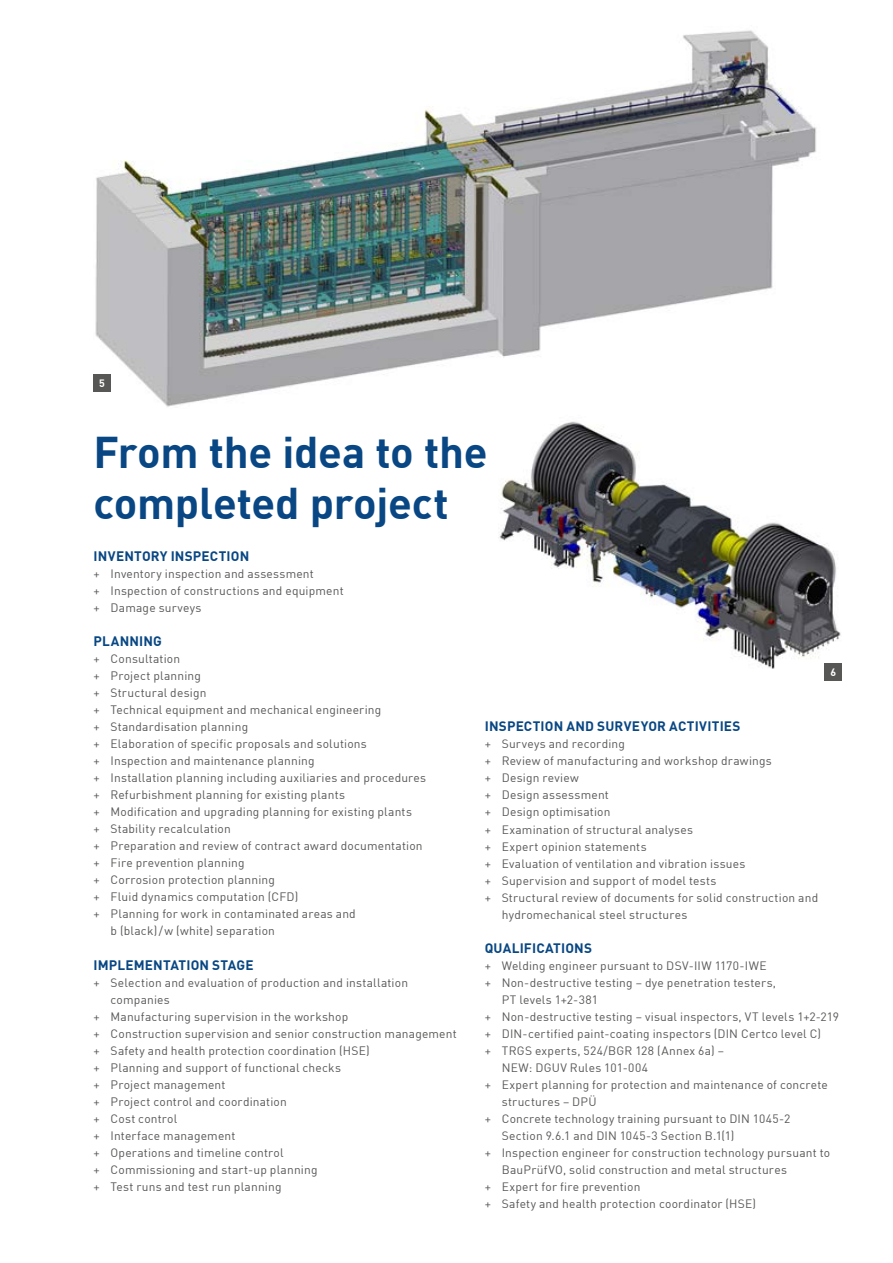
<style>
.page{position:relative;width:893px;height:1263px;background:#fff}
.page>*{position:absolute;margin:0;border:0;box-sizing:border-box;transform-origin:0 0}
.t1{font:700 43.5px/51px "DIN Offc Pro";letter-spacing:-.005em;color:#084783}
.t2{font:700 13.5px "DIN Offc Pro";letter-spacing:.015em;color:#084783}
.t3{font:12px/17px "DIN Offc Pro";letter-spacing:.015em;color:#575756}
.t4{font:700 10.5px "DIN Offc Pro";color:#fff}
</style>
<div class="page">
<img style="left:94px;top:30px;width:723px;height:377px">
<img style="left:498px;top:421px;width:344px;height:260px">
<div style="left:94px;top:374px;width:17px;height:17px;background:#575756"></div>
<div style="left:825px;top:663px;width:17px;height:17px;background:#575756"></div>
<p class="t4" style="left:99px;top:376px;width:7px">5</p>
<h1 class="t1" style="left:94px;top:425px;width:396px">From the idea to the completed project</h1>
<p class="t2" style="left:94px;top:547px;width:157px">INVENTORY INSPECTION</p>
<p class="t3" style="left:94px;top:565px;width:252px">+ Inventory inspection and assessment<br>+ Inspection of constructions and equipment + Damage surveys</p>
<p class="t2" style="left:94px;top:632px;width:70px">PLANNING</p>
<p class="t3" style="left:94px;top:650px;width:88px">+ Consultation</p>
<p class="t3" style="left:94px;top:667px;width:109px">+ Project planning</p>
<p class="t3" style="left:94px;top:684px;width:114px">+ Structural design</p>
<p class="t3" style="left:94px;top:701px;width:289px">+ Technical equipment and mechanical engineering</p>
<p class="t3" style="left:94px;top:718px;width:156px">+ Standardisation planning</p>
<p class="t3" style="left:94px;top:735px;width:275px">+ Elaboration of specific proposals and solutions</p>
<p class="t3" style="left:94px;top:752px;width:223px">+ Inspection and maintenance planning</p>
<p class="t3" style="left:94px;top:769px;width:334px">+ Installation planning including auxiliaries and procedures</p>
<p class="t3" style="left:94px;top:786px;width:253px">+ Refurbishment planning for existing plants</p>
<p class="t3" style="left:94px;top:803px;width:320px">+ Modification and upgrading planning for existing plants</p>
<p class="t3" style="left:94px;top:820px;width:139px">+ Stability recalculation</p>
<p class="t3" style="left:94px;top:837px;width:331px">+ Preparation and review of contract award documentation</p>
<p class="t3" style="left:94px;top:854px;width:153px">+ Fire prevention planning</p>
<p class="t3" style="left:94px;top:871px;width:183px">+ Corrosion protection planning</p>
<p class="t3" style="left:94px;top:888px;width:206px">+ Fluid dynamics computation (CFD)</p>
<p class="t3" style="left:94px;top:905px;width:264px">+ Planning for work in contaminated areas and</p>
<p class="t3" style="left:111px;top:922px;width:166px">b (black)/w (white) separation</p>
<p class="t2" style="left:94px;top:955px;width:162px">IMPLEMENTATION STAGE</p>
<p class="t3" style="left:94px;top:973px;width:316px">+ Selection and evaluation of production and installation</p>
<p class="t3" style="left:111px;top:990px;width:61px">companies</p>
<p class="t3" style="left:94px;top:1007px;width:256px">+ Manufacturing supervision in the workshop</p>
<p class="t3" style="left:94px;top:1024px;width:365px">+ Construction supervision and senior construction management</p>
<p class="t3" style="left:94px;top:1041px;width:278px">+ Safety and health protection coordination (HSE)</p>
<p class="t3" style="left:94px;top:1058px;width:249px">+ Planning and support of functional checks</p>
<p class="t3" style="left:94px;top:1075px;width:133px">+ Project management</p>
<p class="t3" style="left:94px;top:1092px;width:195px">+ Project control and coordination</p>
<p class="t3" style="left:94px;top:1109px;width:85px">+ Cost control</p>
<p class="t3" style="left:94px;top:1126px;width:143px">+ Interface management</p>
<p class="t3" style="left:94px;top:1143px;width:192px">+ Operations and timeline control</p>
<p class="t3" style="left:94px;top:1160px;width:226px">+ Commissioning and start-up planning</p>
<p class="t3" style="left:94px;top:1177px;width:190px">+ Test runs and test run planning</p>
<p class="t4" style="left:831px;top:665px;width:7px">6</p>
<p class="t2" style="left:485px;top:717px;width:257px">INSPECTION AND SURVEYOR ACTIVITIES</p>
<p class="t3" style="left:485px;top:735px;width:142px">+ Surveys and recording</p>
<p class="t3" style="left:485px;top:752px;width:289px">+ Review of manufacturing and workshop drawings</p>
<p class="t3" style="left:485px;top:769px;width:96px">+ Design review</p>
<p class="t3" style="left:485px;top:786px;width:126px">+ Design assessment</p>
<p class="t3" style="left:485px;top:803px;width:127px">+ Design optimisation</p>
<p class="t3" style="left:485px;top:820px;width:210px">+ Examination of structural analyses</p>
<p class="t3" style="left:485px;top:837px;width:163px">+ Expert opinion statements</p>
<p class="t3" style="left:485px;top:854px;width:262px">+ Evaluation of ventilation and vibration issues</p>
<p class="t3" style="left:485px;top:871px;width:233px">+ Supervision and support of model tests</p>
<p class="t3" style="left:485px;top:888px;width:335px">+ Structural review of documents for solid construction and</p>
<p class="t3" style="left:502px;top:905px;width:187px">hydromechanical steel structures</p>
<p class="t2" style="left:485px;top:938px;width:109px">QUALIFICATIONS</p>
<p class="t3" style="left:485px;top:956px;width:283px">+ Welding engineer pursuant to DSV-IIW 1170-IWE</p>
<p class="t3" style="left:485px;top:973px;width:293px">+ Non-destructive testing – dye penetration testers,</p>
<p class="t3" style="left:502px;top:990px;width:98px">PT levels 1+2-381</p>
<p class="t3" style="left:485px;top:1007px;width:356px">+ Non-destructive testing – visual inspectors, VT levels 1+2-219</p>
<p class="t3" style="left:485px;top:1024px;width:338px">+ DIN-certified paint-coating inspectors (DIN Certco level C)</p>
<p class="t3" style="left:485px;top:1041px;width:241px">+ TRGS experts, 524/BGR 128 (Annex 6a) –</p>
<p class="t3" style="left:502px;top:1058px;width:148px">NEW: DGUV Rules 101-004</p>
<p class="t3" style="left:485px;top:1075px;width:345px">+ Expert planning for protection and maintenance of concrete</p>
<p class="t3" style="left:502px;top:1092px;width:96px">structures – DPÜ</p>
<p class="t3" style="left:485px;top:1109px;width:307px">+ Concrete technology training pursuant to DIN 1045-2</p>
<p class="t3" style="left:502px;top:1126px;width:234px">Section 9.6.1 and DIN 1045-3 Section B.1(1)</p>
<p class="t3" style="left:485px;top:1143px;width:347px">+ Inspection engineer for construction technology pursuant to</p>
<p class="t3" style="left:502px;top:1160px;width:287px">BauPrüfVO, solid construction and metal structures</p>
<p class="t3" style="left:485px;top:1177px;width:157px">+ Expert for fire prevention</p>
<p class="t3" style="left:485px;top:1194px;width:273px">+ Safety and health protection coordinator (HSE)</p>
</div>
